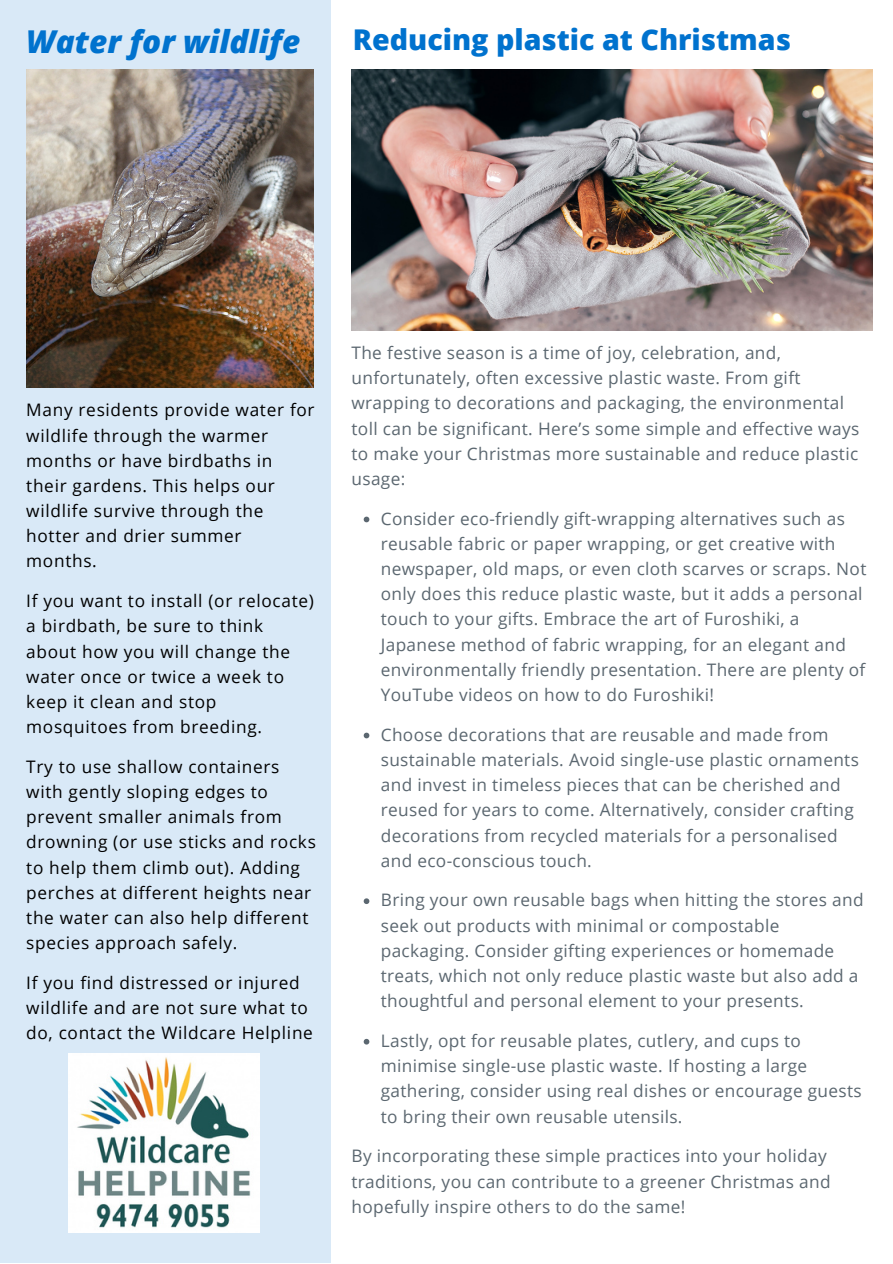
<style>
.page{position:relative;width:893px;height:1264px;background:#fff}
.page>*{position:absolute;margin:0;border:0;box-sizing:border-box;transform-origin:0 0}
.t1{font:italic 800 31.5px "Open Sans";color:#0072ce}
.t2{font:800 28.65px "Open Sans";color:#0072ce}
.t3{font:17.25px/25.2px "Open Sans";letter-spacing:.02em;color:#5b6770}
.t4{font:17.25px/25.2px "Open Sans";letter-spacing:.04em;color:#000}
</style>
<div class="page">
<div style="left:0;top:0;width:331px;height:1262px;background:#d9e9f7"></div>
<img style="left:26px;top:69px;width:287px;height:318px">
<img style="left:351px;top:69px;width:521px;height:261px">
<img style="left:69px;top:1053px;width:191px;height:179px">
<svg style="left:363px;top:516px;width:6px;height:6px"></svg>
<svg style="left:363px;top:732px;width:6px;height:6px"></svg>
<svg style="left:363px;top:898px;width:6px;height:6px"></svg>
<svg style="left:363px;top:1038px;width:6px;height:6px"></svg>
<p class="t1" style="left:26px;top:19px;width:275px">Water for wildlife</p>
<p class="t2" style="left:353px;top:20px;width:439px">Reducing plastic at Christmas</p>
<p class="t4" style="left:26px;top:397px;width:290px">Many residents provide water for wildlife through the warmer months or have birdbaths in their gardens. This helps our wildlife survive through the hotter and drier summer months.</p>
<p class="t4" style="left:26px;top:588px;width:289px">If you want to install (or relocate) a birdbath, be sure to think about how you will change the water once or twice a week to keep it clean and stop mosquitoes from breeding.</p>
<p class="t4" style="left:26px;top:753px;width:291px">Try to use shallow containers with gently sloping edges to prevent smaller animals from drowning (or use sticks and rocks to help them climb out). Adding perches at different heights near the water can also help different species approach safely.</p>
<p class="t4" style="left:26px;top:969px;width:288px">If you find distressed or injured wildlife and are not sure what to do, contact the Wildcare Helpline</p>
<p class="t3" style="left:351px;top:340px;width:509px">The festive season is a time of joy, celebration, and, unfortunately, often excessive plastic waste. From gift wrapping to decorations and packaging, the environmental toll can be significant. Here’s some simple and effective ways to make your Christmas more sustainable and reduce plastic usage:</p>
<p class="t3" style="left:381px;top:505px;width:487px">Consider eco-friendly gift-wrapping alternatives such as reusable fabric or paper wrapping, or get creative with newspaper, old maps, or even cloth scarves or scraps. Not only does this reduce plastic waste, but it adds a personal touch to your gifts. Embrace the art of Furoshiki, a Japanese method of fabric wrapping, for an elegant and environmentally friendly presentation. There are plenty of YouTube videos on how to do Furoshiki!</p>
<p class="t3" style="left:381px;top:721px;width:479px">Choose decorations that are reusable and made from sustainable materials. Avoid single-use plastic ornaments and invest in timeless pieces that can be cherished and reused for years to come. Alternatively, consider crafting decorations from recycled materials for a personalised and eco-conscious touch.</p>
<p class="t3" style="left:381px;top:887px;width:484px">Bring your own reusable bags when hitting the stores and seek out products with minimal or compostable packaging. Consider gifting experiences or homemade treats, which not only reduce plastic waste but also add a thoughtful and personal element to your presents.</p>
<p class="t3" style="left:381px;top:1027px;width:482px">Lastly, opt for reusable plates, cutlery, and cups to minimise single-use plastic waste. If hosting a large gathering, consider using real dishes or encourage guests to bring their own reusable utensils.</p>
<p class="t3" style="left:351px;top:1142px;width:480px">By incorporating these simple practices into your holiday traditions, you can contribute to a greener Christmas and hopefully inspire others to do the same!</p>
</div>
